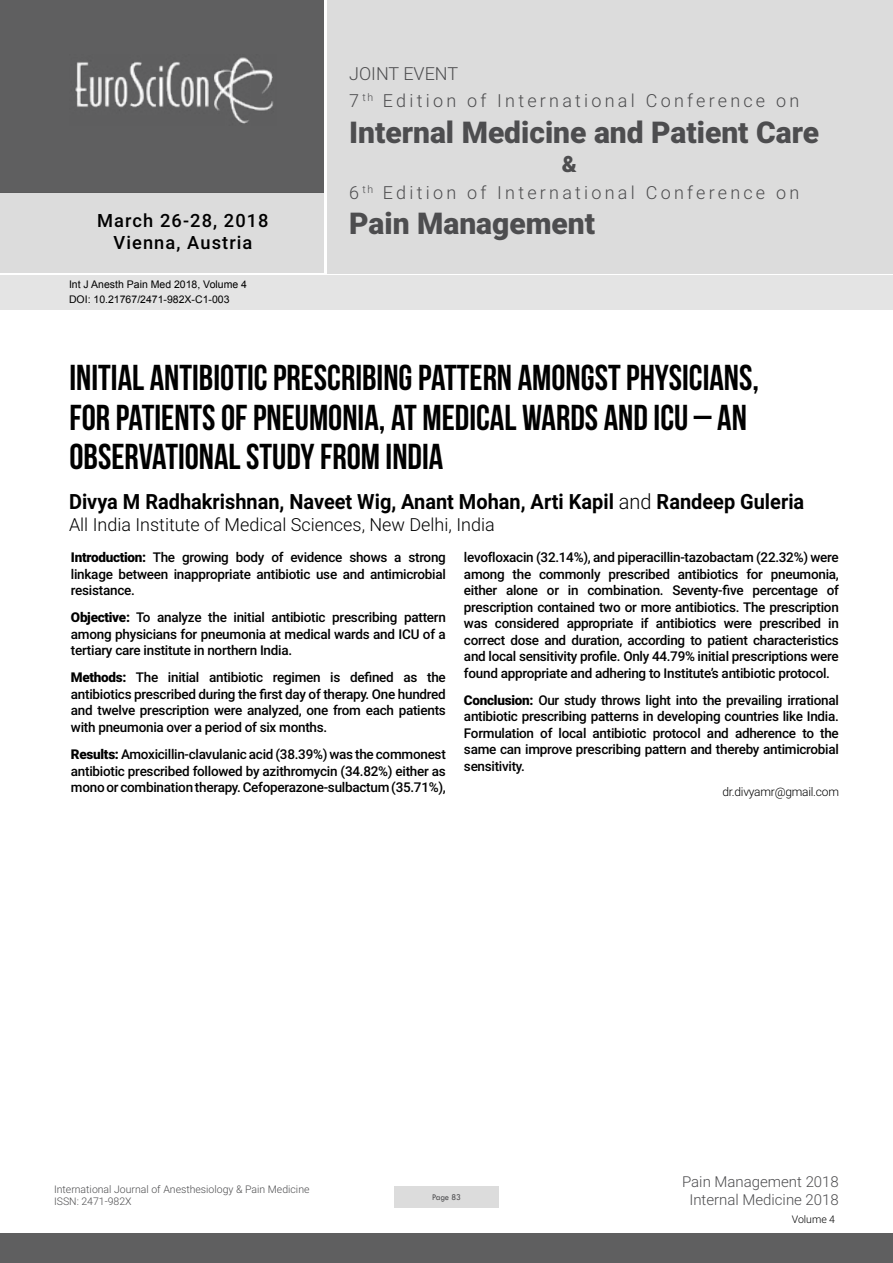
<style>
.page{position:relative;width:893px;height:1263px;background:#fff}
.page>*{position:absolute;margin:0;border:0;box-sizing:border-box;transform-origin:0 0}
.t1{font:36px/39.6px "Bebas Neue";color:#000}
.t2{font:900 30px "Roboto";color:#4d4d4f}
.t3{font:900 22.5px "Roboto";color:#4d4d4f}
.t4{font:700 21px "Roboto";color:#000;scale:.95 1}
.t5{font:500 18.3px/21.9px "Roboto";letter-spacing:.06em;color:#000;text-align:center}
.t6{font:300 18px/27.5px "Roboto";letter-spacing:.18em;color:#4d4d4f}
.t7{font:300 18px "Roboto";color:#000}
.t8{font:300 15px/18px "Roboto";color:#4d4d4f;text-align:center}
.t9{font:500 13.5px/16.5px "Roboto";letter-spacing:-.02em;color:#000;text-align:justify}
.t10{font:300 12px "Roboto";letter-spacing:-.02em;color:#000}
.t11{font:300 10.5px/12.6px "Roboto";color:#4d4d4f}
.t12{font:10.5px/14.4px "Arial";color:#000}
.t13{font:300 10.5px "Roboto";color:#000}
.t14{font:9px "Tw Cen";letter-spacing:-.02em;color:#4d4d4f;scale:.95 1}
.s1{font-weight:300}
.s2{font-weight:900}
</style>
<div class="page">
<div style="left:0;top:0;width:323px;height:193px;background:#5f5f60"></div>
<div style="left:1px;top:193px;width:323px;height:80px;background:#dcdcdc"></div>
<div style="left:327px;top:0;width:566px;height:273px;background:#dcdcdc"></div>
<img style="left:75px;top:57px;width:199px;height:67px">
<div style="left:0;top:1233px;width:893px;height:30px;background:#5f5f60"></div>
<div style="left:1px;top:275px;width:892px;height:35px;background:#e4e4e4"></div>
<div style="left:394px;top:1186px;width:105px;height:22px;background:#dcdcdc"></div>
<h3 class="t5" style="left:97px;top:209px;width:173px">March 26-28, 2018<br>Vienna, Austria</h3>
<p class="t12" style="left:69px;top:278px;width:180px">Int J Anesth Pain Med 2018, Volume 4<br>DOI: 10.21767/2471-982X-C1-003</p>
<h3 class="t6" style="left:349px;top:59px;width:452px">JOINT EVENT<br>7 <sup>th</sup> Edition of International Conference on</h3>
<h2 class="t2" style="left:349px;top:111px;width:471px">Internal Medicine and Patient Care</h2>
<h3 class="t3" style="left:562px;top:149px;width:17px">&amp;</h3>
<h3 class="t6" style="left:349px;top:178px;width:452px">6 <sup>th</sup> Edition of International Conference on</h3>
<h2 class="t2" style="left:349px;top:202px;width:247px">Pain Management</h2>
<h1 class="t1" style="left:69px;top:358px;width:691px">INITIAL ANTIBIOTIC PRESCRIBING PATTERN AMONGST PHYSICIANS,<br>FOR PATIENTS OF PNEUMONIA, AT MEDICAL WARDS AND ICU – AN<br>OBSERVATIONAL STUDY FROM INDIA</h1>
<h3 class="t4" style="left:69px;top:487px;width:775px">Divya M Radhakrishnan, Naveet Wig, Anant Mohan, Arti Kapil <span class="s1">and</span> Randeep Guleria</h3>
<h3 class="t7" style="left:69px;top:512px;width:427px">All India Institute of Medical Sciences, New Delhi, India</h3>
<p class="t9" style="left:71px;top:549px;width:376px"><span class="s2">Introduction:</span> The growing body of evidence shows a strong linkage between inappropriate antibiotic use and antimicrobial resistance.</p>
<p class="t9" style="left:71px;top:609px;width:376px"><span class="s2">Objective:</span> To analyze the initial antibiotic prescribing pattern among physicians for pneumonia at medical wards and ICU of a tertiary care institute in northern India.</p>
<p class="t9" style="left:71px;top:669px;width:376px"><span class="s2">Methods:</span> The initial antibiotic regimen is defined as the antibiotics prescribed during the first day of therapy. One hundred and twelve prescription were analyzed, one from each patients with pneumonia over a period of six months.</p>
<p class="t9" style="left:71px;top:745px;width:376px"><span class="s2">Results:</span> Amoxicillin-clavulanic acid (38.39%) was the commonest antibiotic prescribed followed by azithromycin (34.82%) either as mono or combination therapy. Cefoperazone-sulbactum (35.71%),</p>
<p class="t9" style="left:464px;top:549px;width:376px">levofloxacin (32.14%), and piperacillin-tazobactam (22.32%) were among the commonly prescribed antibiotics for pneumonia, either alone or in combination. Seventy-five percentage of prescription contained two or more antibiotics. The prescription was considered appropriate if antibiotics were prescribed in correct dose and duration, according to patient characteristics and local sensitivity profile. Only 44.79% initial prescriptions were found appropriate and adhering to Institute’s antibiotic protocol.</p>
<p class="t9" style="left:464px;top:691px;width:376px"><span class="s2">Conclusion:</span> Our study throws light into the prevailing irrational antibiotic prescribing patterns in developing countries like India.<br>Formulation of local antibiotic protocol and adherence to the same can improve prescribing pattern and thereby antimicrobial sensitivity.</p>
<p class="t10" style="left:722px;top:784px;width:118px">dr.divyamr@gmail.com</p>
<p class="t11" style="left:54px;top:1182px;width:257px">International Journal of Anesthesiology &amp; Pain Medicine<br>ISSN: 2471-982X</p>
<p class="t14" style="left:432px;top:1192px;width:32px">Page 83</p>
<p class="t8" style="left:682px;top:1172px;width:158px">Pain Management 2018<br>Internal Medicine 2018</p>
<p class="t13" style="left:792px;top:1212px;width:45px">Volume 4</p>
</div>
